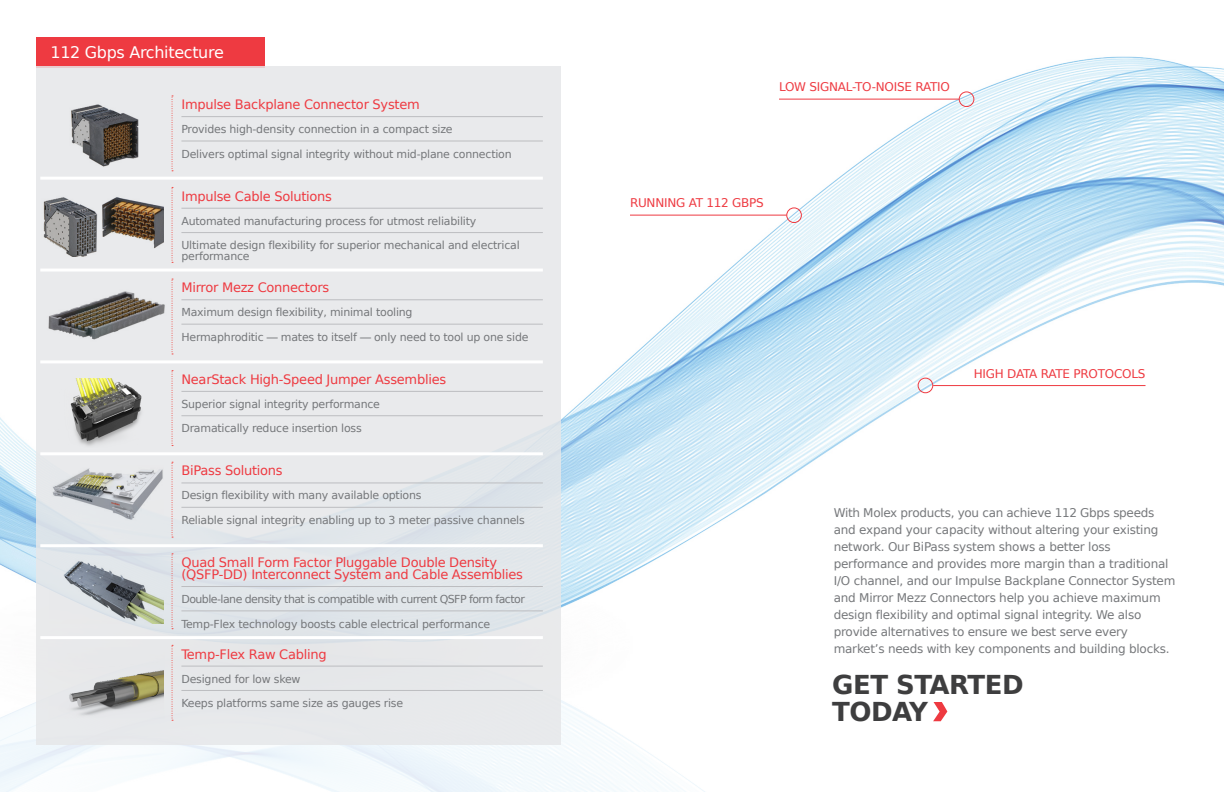
<style>
.page{position:relative;width:1224px;height:792px;background:#fff}
.page>*{position:absolute;margin:0;border:0;box-sizing:border-box;transform-origin:0 0}
.t1{font:700 26px/27px "Bitstream Vera Sans";letter-spacing:-.02em;color:#3e3e3f}
.t2{font:16px "Bitstream Vera Sans";letter-spacing:-.02em;color:#fff}
.t3{font:13px/12px "Bitstream Vera Sans";letter-spacing:-.02em;color:#ee3a41}
.t4{font:12px/17px "Bitstream Vera Sans";letter-spacing:-.02em;color:#76787b}
.t5{font:12px "Bitstream Vera Sans";letter-spacing:-.02em;color:#ee3a41}
.t6{font:11px/11px "Bitstream Vera Sans";letter-spacing:-.02em;color:#76787b}
.t7{font:11px "Bitstream Vera Sans";letter-spacing:-.05em;color:#76787b}
</style>
<div class="page">
<img style="left:0;top:56px;width:1224px;height:736px">
<div style="left:36px;top:37px;width:229px;height:31px;background:#ee3a41"></div>
<div style="left:36px;top:67px;width:524px;height:678px;background:#e6e7e9"></div>
<svg style="left:933px;top:702px;width:14px;height:19px"></svg>
<hr style="left:40px;top:636px;width:503px;height:3px;background:#fff">
<hr style="left:40px;top:544px;width:503px;height:3px;background:#fff">
<hr style="left:40px;top:452px;width:503px;height:3px;background:#fff">
<hr style="left:40px;top:360px;width:503px;height:3px;background:#fff">
<hr style="left:40px;top:269px;width:503px;height:3px;background:#fff">
<hr style="left:40px;top:177px;width:503px;height:3px;background:#fff">
<div style="left:959px;top:92px;width:15px;height:15px;border:1px solid #ee3a41;border-radius:50%"></div>
<div style="left:918px;top:378px;width:15px;height:15px;border:1px solid #ee3a41;border-radius:50%"></div>
<div style="left:787px;top:208px;width:15px;height:15px;border:1px solid #ee3a41;border-radius:50%"></div>
<img style="left:71px;top:104px;width:68px;height:63px">
<svg style="left:172px;top:95px;width:1px;height:76px"></svg>
<hr style="left:181px;top:116px;width:362px;height:1px;background:#bcbdc0">
<hr style="left:181px;top:140px;width:362px;height:2px;background:#bcbdc0">
<img style="left:48px;top:291px;width:117px;height:49px">
<svg style="left:172px;top:279px;width:1px;height:75px"></svg>
<hr style="left:181px;top:299px;width:362px;height:1px;background:#bcbdc0">
<hr style="left:181px;top:324px;width:362px;height:1px;background:#bcbdc0">
<svg style="left:172px;top:370px;width:1px;height:76px"></svg>
<hr style="left:181px;top:391px;width:362px;height:1px;background:#bcbdc0">
<hr style="left:181px;top:415px;width:362px;height:1px;background:#bcbdc0">
<img style="left:50px;top:468px;width:113px;height:55px">
<svg style="left:172px;top:462px;width:1px;height:76px"></svg>
<hr style="left:181px;top:482px;width:362px;height:1px;background:#bcbdc0">
<hr style="left:181px;top:507px;width:362px;height:1px;background:#bcbdc0">
<img style="left:50px;top:557px;width:114px;height:67px">
<svg style="left:172px;top:553px;width:1px;height:76px"></svg>
<hr style="left:181px;top:586px;width:362px;height:1px;background:#bcbdc0">
<hr style="left:181px;top:610px;width:362px;height:1px;background:#bcbdc0">
<img style="left:69px;top:670px;width:95px;height:45px">
<svg style="left:172px;top:645px;width:1px;height:76px"></svg>
<hr style="left:181px;top:666px;width:362px;height:1px;background:#bcbdc0">
<hr style="left:181px;top:690px;width:362px;height:1px;background:#bcbdc0">
<img style="left:19px;top:191px;width:78px;height:65px">
<svg style="left:172px;top:187px;width:1px;height:76px"></svg>
<hr style="left:181px;top:208px;width:362px;height:1px;background:#bcbdc0">
<hr style="left:181px;top:232px;width:362px;height:1px;background:#bcbdc0">
<img style="left:70px;top:378px;width:72px;height:68px">
<hr style="left:630px;top:215px;width:157px;height:1px;background:#ee3a41">
<hr style="left:779px;top:99px;width:180px;height:1px;background:#ee3a41">
<hr style="left:933px;top:385px;width:213px;height:1px;background:#ee3a41">
<img style="left:88px;top:191px;width:75px;height:59px">
<p class="t2" style="left:51px;top:43px;width:175px">112 Gbps Architecture</p>
<p class="t3" style="left:181px;top:99px;width:240px">Impulse Backplane Connector System</p>
<p class="t6" style="left:181px;top:124px;width:273px">Provides high-density connection in a compact size</p>
<p class="t6" style="left:181px;top:148px;width:332px">Delivers optimal signal integrity without mid-plane connection</p>
<p class="t3" style="left:181px;top:190px;width:152px">Impulse Cable Solutions</p>
<p class="t6" style="left:181px;top:215px;width:296px">Automated manufacturing process for utmost reliability</p>
<p class="t6" style="left:181px;top:240px;width:340px">Ultimate design flexibility for superior mechanical and electrical performance</p>
<p class="t3" style="left:181px;top:282px;width:149px">Mirror Mezz Connectors</p>
<p class="t6" style="left:181px;top:307px;width:233px">Maximum design flexibility, minimal tooling</p>
<p class="t6" style="left:181px;top:332px;width:349px">Hermaphroditic — mates to itself — only need to tool up one side</p>
<p class="t3" style="left:181px;top:373px;width:266px">NearStack High-Speed Jumper Assemblies</p>
<p class="t6" style="left:181px;top:399px;width:200px">Superior signal integrity performance</p>
<p class="t6" style="left:181px;top:423px;width:182px">Dramatically reduce insertion loss</p>
<p class="t3" style="left:181px;top:465px;width:103px">BiPass Solutions</p>
<p class="t6" style="left:181px;top:490px;width:242px">Design flexibility with many available options</p>
<p class="t6" style="left:181px;top:515px;width:345px">Reliable signal integrity enabling up to 3 meter passive channels</p>
<p class="t3" style="left:181px;top:556px;width:343px">Quad Small Form Factor Pluggable Double Density (QSFP-DD) Interconnect System and Cable Assemblies</p>
<p class="t7" style="left:181px;top:593px;width:345px">Double-lane density that is compatible with current QSFP form factor</p>
<p class="t6" style="left:181px;top:618px;width:310px">Temp-Flex technology boosts cable electrical performance</p>
<p class="t3" style="left:181px;top:648px;width:147px">Temp-Flex Raw Cabling</p>
<p class="t6" style="left:181px;top:673px;width:121px">Designed for low skew</p>
<p class="t6" style="left:181px;top:698px;width:223px">Keeps platforms same size as gauges rise</p>
<p class="t5" style="left:779px;top:80px;width:172px">LOW SIGNAL-TO-NOISE RATIO</p>
<p class="t5" style="left:630px;top:196px;width:135px">RUNNING AT 112 GBPS</p>
<p class="t5" style="left:974px;top:367px;width:173px">HIGH DATA RATE PROTOCOLS</p>
<p class="t4" style="left:834px;top:505px;width:343px">With Molex products, you can achieve 112 Gbps speeds and expand your capacity without altering your existing network. Our BiPass system shows a better loss performance and provides more margin than a traditional I/O channel, and our Impulse Backplane Connector System and Mirror Mezz Connectors help you achieve maximum design flexibility and optimal signal integrity. We also provide alternatives to ensure we best serve every market’s needs with key components and building blocks.</p>
<p class="t1" style="left:832px;top:672px;width:193px">GET STARTED<br>TODAY</p>
</div>
